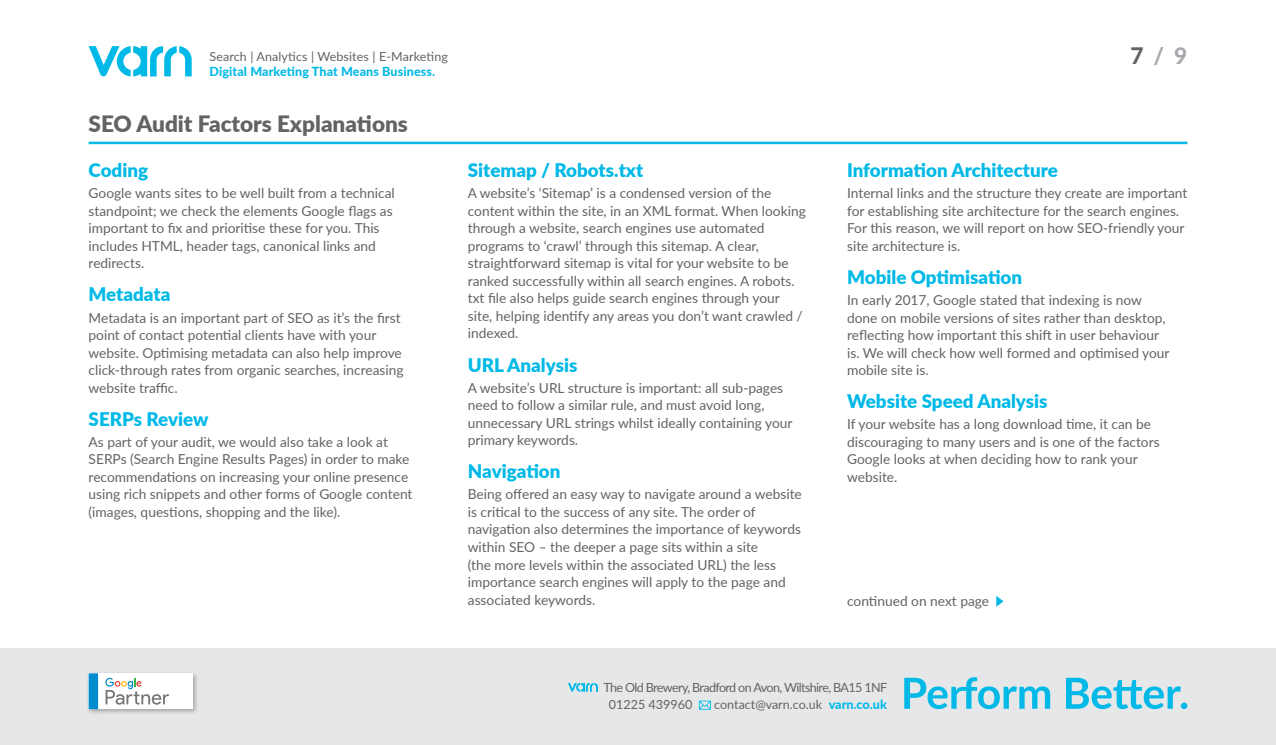
<style>
.page{position:relative;width:1276px;height:745px;background:#fff}
.page>*{position:absolute;margin:0;border:0;box-sizing:border-box;transform-origin:0 0}
.t1{font:800 22.62px "Lato";color:#a8a9ad}
.t2{font:900 22.5px "Lato";color:#636366}
.t3{font:900 18.75px "Lato";color:#00b9e7}
.t4{font:13.75px/17.5px "Lato";color:#636366}
.t5{font:12.62px/17.2px "Lato";letter-spacing:-.05em;color:#636366}
.t6{font:12.62px "Lato";color:#636366}
.t7{font:12.5px "Lato";letter-spacing:.01em;color:#636366}
.t8{font:800 12.5px "Lato";letter-spacing:.01em;color:#00b9e7}
.s1{color:#636366}
.s2{font-weight:800;color:#00b9e7}
</style>
<div class="page">
<div style="left:0;top:648px;width:1276px;height:96px;background:#e6e7e9"></div>
<svg style="left:568px;top:682px;width:30px;height:9px"></svg>
<svg style="left:699px;top:700px;width:12px;height:9px"></svg>
<svg style="left:1066px;top:677px;width:121px;height:31px"></svg>
<svg style="left:904px;top:677px;width:146px;height:31px"></svg>
<div style="left:86px;top:670px;width:113px;height:45px;background:#231f20;opacity:.35"></div>
<div style="left:89px;top:673px;width:104px;height:35px;background:#fff"></div>
<div style="left:89px;top:673px;width:9px;height:35px;background:#008ccf"></div>
<svg style="left:105px;top:677px;width:64px;height:27px"></svg>
<svg style="left:89px;top:46px;width:103px;height:30px"></svg>
<hr style="left:89px;top:141px;width:1098px;height:3px;background:#00b9e7">
<svg style="left:996px;top:596px;width:7px;height:10px"></svg>
<p class="t7" style="left:209px;top:48px;width:240px">Search | Analytics | Websites | E-Marketing</p>
<p class="t8" style="left:209px;top:63px;width:227px">Digital Marketing That Means Business.</p>
<h2 class="t2" style="left:89px;top:106px;width:321px">SEO Audit Factors Explanations</h2>
<h3 class="t3" style="left:89px;top:156px;width:61px">Coding</h3>
<p class="t4" style="left:89px;top:184px;width:308px">Google wants sites to be well built from a technical standpoint; we check the elements Google flags as important to fix and prioritise these for you. This includes HTML, header tags, canonical links and redirects.</p>
<h3 class="t3" style="left:89px;top:280px;width:83px">Metadata</h3>
<p class="t4" style="left:89px;top:308px;width:316px">Metadata is an important part of SEO as it’s the first point of contact potential clients have with your website. Optimising metadata can also help improve click-through rates from organic searches, increasing website traffic.</p>
<h3 class="t3" style="left:89px;top:404px;width:121px">SERPs Review</h3>
<p class="t4" style="left:89px;top:432px;width:325px">As part of your audit, we would also take a look at SERPs (Search Engine Results Pages) in order to make recommendations on increasing your online presence using rich snippets and other forms of Google content (images, questions, shopping and the like).</p>
<h3 class="t3" style="left:468px;top:156px;width:177px">Sitemap / Robots.txt</h3>
<p class="t4" style="left:468px;top:184px;width:339px">A website’s ‘Sitemap’ is a condensed version of the content within the site, in an XML format. When looking through a website, search engines use automated programs to ‘crawl’ through this sitemap. A clear, straightforward sitemap is vital for your website to be ranked successfully within all search engines. A robots. txt file also helps guide search engines through your site, helping identify any areas you don’t want crawled / indexed.</p>
<h3 class="t3" style="left:468px;top:350px;width:111px">URL Analysis</h3>
<p class="t4" style="left:468px;top:378px;width:326px">A website’s URL structure is important: all sub-pages need to follow a similar rule, and must avoid long, unnecessary URL strings whilst ideally containing your primary keywords.</p>
<h3 class="t3" style="left:468px;top:457px;width:94px">Navigation</h3>
<p class="t4" style="left:468px;top:484px;width:335px">Being offered an easy way to navigate around a website is critical to the success of any site. The order of navigation also determines the importance of keywords within SEO – the deeper a page sits within a site<br>(the more levels within the associated URL) the less importance search engines will apply to the page and associated keywords.</p>
<h1 class="t1" style="left:1130px;top:39px;width:58px"><span class="s1">7</span> / 9</h1>
<h3 class="t3" style="left:847px;top:156px;width:212px">Information Architecture</h3>
<p class="t4" style="left:847px;top:184px;width:342px">Internal links and the structure they create are important for establishing site architecture for the search engines.<br>For this reason, we will report on how SEO-friendly your site architecture is.</p>
<h3 class="t3" style="left:847px;top:263px;width:177px">Mobile Optimisation</h3>
<p class="t4" style="left:847px;top:290px;width:324px">In early 2017, Google stated that indexing is now done on mobile versions of sites rather than desktop, reflecting how important this shift in user behaviour is. We will check how well formed and optimised your mobile site is.</p>
<h3 class="t3" style="left:847px;top:387px;width:202px">Website Speed Analysis</h3>
<p class="t4" style="left:847px;top:414px;width:314px">If your website has a long download time, it can be discouraging to many users and is one of the factors Google looks at when deciding how to rank your website.</p>
<p class="t4" style="left:847px;top:591px;width:144px">continued on next page</p>
<p class="t5" style="left:609px;top:677px;width:280px;text-indent:-5px">The Old Brewery, Bradford on Avon, Wiltshire, BA15 1NF<br>01225 439960</p>
<p class="t6" style="left:714px;top:695px;width:174px">contact@varn.co.uk <span class="s2">varn.co.uk</span></p>
</div>
